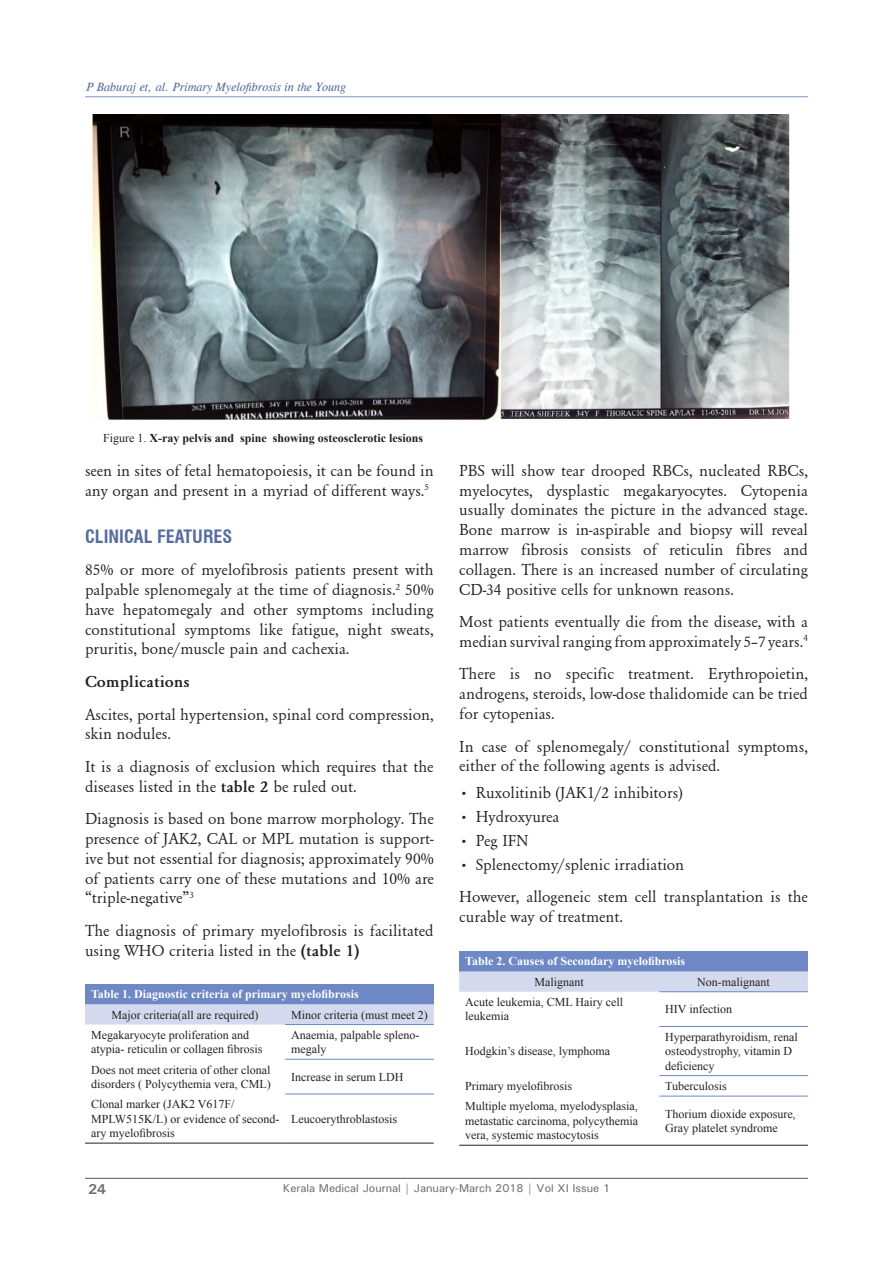
<style>
.page{position:relative;width:893px;height:1263px;background:#fff}
.page>*{position:absolute;margin:0;border:0;box-sizing:border-box;transform-origin:0 0}
.Head_1{font:700 condensed 18px "Swiss 721 BT";color:#566d9e}
.Para_1{font:16.5px/19.8px "Garamond";color:#231f20}
.Para_1-2{font:700 16.5px "Garamond";color:#231f20}
.t1{font:700 14.25px "Univers";color:#6c6d70}
.t2{font:12px/14.4px "Times New Roman";color:#231f20}
.t3{font:700 12px "Times New Roman";color:#fff}
.Para_1-3{font:700 12px "Times New Roman";color:#231f20}
.t4{font:italic 12px "CG Times";color:#566d9e}
.t5{font:500 11.25px "Univers";color:#6c6d70}
.s1{font-weight:400}
.s2{font-weight:700}
</style>
<div class="page">
<hr style="left:85px;top:1178px;width:723px;height:1px;background:#57585a">
<hr style="left:85px;top:96px;width:723px;height:1px;background:#8b9ed0">
<img style="left:92px;top:115px;width:697px;height:305px">
<div style="left:85px;top:984px;width:349px;height:20px;background:#6d88c5"></div>
<div style="left:85px;top:1004px;width:349px;height:20px;background:#d4daee"></div>
<hr style="left:285px;top:1024px;width:149px;height:1px;background:#6d88c5">
<hr style="left:285px;top:1059px;width:149px;height:1px;background:#6d88c5">
<hr style="left:285px;top:1093px;width:149px;height:1px;background:#6d88c5">
<hr style="left:85px;top:1143px;width:200px;height:1px;background:#231f20">
<hr style="left:285px;top:1143px;width:149px;height:1px;background:#231f20">
<div style="left:459px;top:951px;width:349px;height:20px;background:#6d88c5"></div>
<svg style="left:459px;top:971px;width:349px;height:21px;background:#d2d8ed"></svg>
<hr style="left:659px;top:991px;width:149px;height:1px;background:#6d88c5">
<hr style="left:659px;top:1026px;width:149px;height:1px;background:#6d88c5">
<hr style="left:659px;top:1075px;width:149px;height:1px;background:#6d88c5">
<hr style="left:659px;top:1096px;width:149px;height:1px;background:#6d88c5">
<hr style="left:459px;top:1145px;width:200px;height:1px;background:#231f20">
<hr style="left:659px;top:1145px;width:149px;height:1px;background:#231f20">
<p class="t4" style="left:86px;top:80px;width:261px">P Baburaj et, al. Primary Myelofibrosis in the Young</p>
<p class="Para_1-3" style="left:103px;top:429px;width:322px"><span class="s1">Figure 1.</span> X-ray pelvis and spine showing osteosclerotic lesions</p>
<p class="Para_1" style="left:85px;top:460px;width:350px">seen in sites of fetal hematopoiesis, it can be found in any organ and present in a myriad of different ways.<sup>5</sup></p>
<p class="Head_1" style="left:85px;top:525px;width:149px">CLINICAL FEATURES</p>
<p class="Para_1" style="left:85px;top:560px;width:350px;text-align:justify">85% or more of myelofibrosis patients present with palpable splenomegaly at the time of diagnosis.<sup>2</sup> 50% have hepatomegaly and other symptoms including constitutional symptoms like fatigue, night sweats, pruritis, bone/muscle pain and cachexia.</p>
<p class="Para_1-2" style="left:85px;top:673px;width:106px">Complications</p>
<p class="Para_1" style="left:85px;top:704px;width:350px">Ascites, portal hypertension, spinal cord compression, skin nodules.</p>
<p class="Para_1" style="left:85px;top:757px;width:350px">It is a diagnosis of exclusion which requires that the diseases listed in the <span class="s2">table 2</span> be ruled out.</p>
<p class="Para_1" style="left:85px;top:809px;width:350px;text-align:justify">Diagnosis is based on bone marrow morphology. The presence of JAK2, CAL or MPL mutation is support&shy;ive but not essential for diagnosis; approximately 90% of patients carry one of these mutations and 10% are “triple-negative”<sup>3</sup></p>
<p class="Para_1" style="left:85px;top:921px;width:350px">The diagnosis of primary myelofibrosis is facilitated using WHO criteria listed in the <span class="s2">(table 1)</span></p>
<p class="t3" style="left:91px;top:986px;width:269px">Table 1. Diagnostic criteria of primary myelofibrosis</p>
<p class="t2" style="left:112px;top:1007px;width:148px">Major criteria(all are required)</p>
<p class="t2" style="left:291px;top:1007px;width:138px">Minor criteria (must meet 2)</p>
<p class="t2" style="left:91px;top:1027px;width:173px">Megakaryocyte proliferation and atypia- reticulin or collagen fibrosis</p>
<p class="t2" style="left:291px;top:1027px;width:130px">Anaemia, palpable spleno&shy;megaly</p>
<p class="t2" style="left:91px;top:1062px;width:181px">Does not meet criteria of other clonal disorders ( Polycythemia vera, CML)</p>
<p class="t2" style="left:291px;top:1069px;width:114px">Increase in serum LDH</p>
<p class="t2" style="left:91px;top:1097px;width:190px">Clonal marker (JAK2 V617F/<br>MPLW515K/L) or evidence of second&shy;ary myelofibrosis</p>
<p class="t2" style="left:291px;top:1111px;width:107px">Leucoerythroblastosis</p>
<p class="Para_1" style="left:459px;top:460px;width:350px;text-align:justify">PBS will show tear drooped RBCs, nucleated RBCs, myelocytes, dysplastic megakaryocytes. Cytopenia usually dominates the picture in the advanced stage.<br>Bone marrow is in-aspirable and biopsy will reveal marrow fibrosis consists of reticulin fibres and collagen. There is an increased number of circulating CD-34 positive cells for unknown reasons.</p>
<p class="Para_1" style="left:459px;top:612px;width:350px">Most patients eventually die from the disease, with a median survival ranging from approximately 5–7 years.<sup>4</sup></p>
<p class="Para_1" style="left:459px;top:664px;width:350px;text-align:justify">There is no specific treatment. Erythropoietin, androgens, steroids, low-dose thalidomide can be tried for cytopenias.</p>
<p class="Para_1" style="left:459px;top:736px;width:350px">In case of splenomegaly/ constitutional symptoms, either of the following agents is advised.</p>
<p class="Para_1" style="left:459px;top:782px;width:225px">• Ruxolitinib (JAK1/2 inhibitors)</p>
<p class="Para_1" style="left:459px;top:806px;width:102px">• Hydroxyurea</p>
<p class="Para_1" style="left:459px;top:830px;width:71px">• Peg IFN</p>
<p class="Para_1" style="left:459px;top:854px;width:226px">• Splenectomy/splenic irradiation</p>
<p class="Para_1" style="left:459px;top:887px;width:350px">However, allogeneic stem cell transplantation is the curable way of treatment.</p>
<p class="t3" style="left:465px;top:953px;width:222px">Table 2. Causes of Secondary myelofibrosis</p>
<p class="t2" style="left:535px;top:974px;width:51px">Malignant</p>
<p class="t2" style="left:697px;top:974px;width:74px">Non-malignant</p>
<p class="t2" style="left:465px;top:995px;width:159px">Acute leukemia, CML Hairy cell leukemia</p>
<p class="t2" style="left:665px;top:1002px;width:68px">HIV infection</p>
<p class="t2" style="left:465px;top:1044px;width:146px">Hodgkin’s disease, lymphoma</p>
<p class="t2" style="left:665px;top:1029px;width:134px">Hyperparathyroidism, renal osteodystrophy, vitamin D deficiency</p>
<p class="t2" style="left:465px;top:1078px;width:109px">Primary myelofibrosis</p>
<p class="t2" style="left:665px;top:1078px;width:63px">Tuberculosis</p>
<p class="t2" style="left:465px;top:1099px;width:174px;text-align:justify">Multiple myeloma, myelodysplasia, metastatic carcinoma, polycythemia vera, systemic mastocytosis</p>
<p class="t2" style="left:665px;top:1106px;width:132px">Thorium dioxide exposure,<br>Gray platelet syndrome</p>
<p class="t1" style="left:88px;top:1180px;width:19px">24</p>
<p class="t5" style="left:283px;top:1181px;width:329px">Kerala Medical Journal | January-March 2018 | Vol XI Issue 1</p>
</div>
